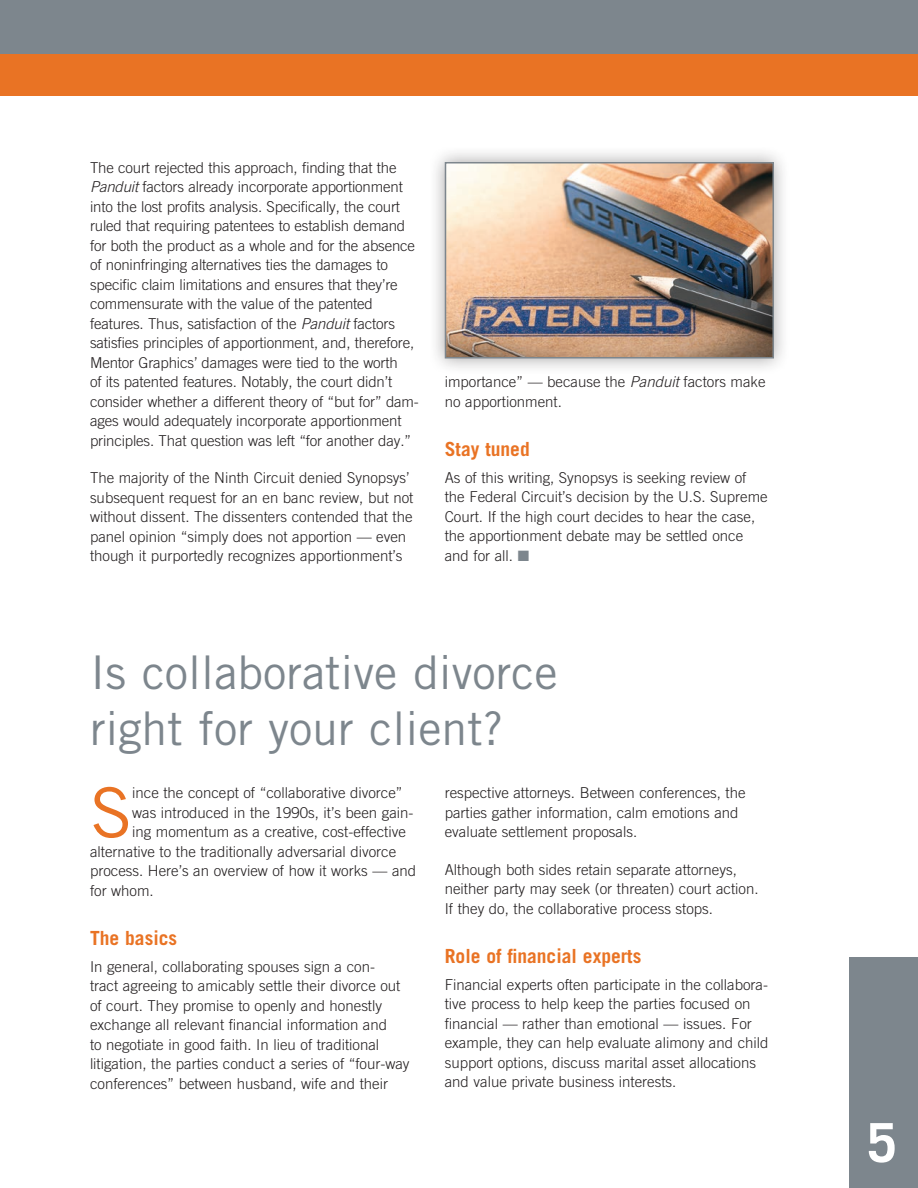
<style>
.page{position:relative;width:918px;height:1188px;background:#fff}
.page>*{position:absolute;margin:0;border:0;box-sizing:border-box;transform-origin:0 0}
.t1{font:69px "Trade Gothic LT Std";color:#e97324}
.t2{font:700 54px "Trade Gothic LT Std";color:#fff}
.t3{font:46.5px/55.8px "Trade Gothic LT Std";color:#7d868d}
.t4{font:700 19.5px "Trade Gothic LT Std";color:#e97324}
.t5{font:300 15px/19.5px "Trade Gothic LT Std";color:#231f20}
.s1{font-style:italic}
.s2{color:#7d868d}
</style>
<div class="page">
<div style="left:849px;top:958px;width:69px;height:230px;background:#7d868d"></div>
<div style="left:0;top:0;width:918px;height:56px;background:#7d868d"></div>
<div style="left:0;top:54px;width:918px;height:41px;background:#e97324"></div>
<div style="left:428px;top:145px;width:362px;height:230px;background:#231f20;opacity:.4"></div>
<img style="left:448px;top:165px;width:323px;height:190px">
<div style="left:445px;top:162px;width:329px;height:196px;border:2px solid #7d868d"></div>
<p class="t5" style="left:90px;top:158px;width:330px">The court rejected this approach, finding that the <span class="s1">Panduit</span> factors already incorporate apportionment into the lost profits analysis. Specifically, the court ruled that requiring patentees to establish demand for both the product as a whole and for the absence of noninfringing alternatives ties the damages to specific claim limitations and ensures that they’re commensurate with the value of the patented features. Thus, satisfaction of the <span class="s1">Panduit</span> factors satisfies principles of apportionment, and, therefore, Mentor Graphics’ damages were tied to the worth<br>of its patented features. Notably, the court didn’t consider whether a different theory of “but for” dam&shy;ages would adequately incorporate apportionment principles. That question was left “for another day.”</p>
<p class="t5" style="left:90px;top:468px;width:325px">The majority of the Ninth Circuit denied Synopsys’ subsequent request for an en banc review, but not without dissent. The dissenters contended that the panel opinion “simply does not apportion — even though it purportedly recognizes apportionment’s</p>
<p class="t5" style="left:445px;top:372px;width:322px">importance” — because the <span class="s1">Panduit</span> factors make no apportionment.</p>
<h3 class="t4" style="left:445px;top:437px;width:87px">Stay tuned</h3>
<p class="t5" style="left:445px;top:467px;width:324px">As of this writing, Synopsys is seeking review of the Federal Circuit’s decision by the U.S. Supreme Court. If the high court decides to hear the case, the apportionment debate may be settled once and for all. <span class="s2">■</span></p>
<h3 class="t3" style="left:90px;top:644px;width:469px">Is collaborative divorce right for your client?</h3>
<h1 class="t1" style="left:90px;top:771px;width:44px">S</h1>
<p class="t5" style="left:132px;top:783px;width:272px">ince the concept of “collaborative divorce”</p>
<p class="t5" style="left:132px;top:803px;width:283px">was introduced in the 1990s, it’s been gain-</p>
<p class="t5" style="left:132px;top:822px;width:275px">ing momentum as a creative, cost-effective</p>
<p class="t5" style="left:90px;top:842px;width:308px">alternative to the traditionally adversarial divorce</p>
<p class="t5" style="left:90px;top:861px;width:328px">process. Here’s an overview of how it works — and</p>
<p class="t5" style="left:90px;top:881px;width:65px">for whom.</p>
<h3 class="t4" style="left:90px;top:926px;width:89px">The basics</h3>
<p class="t5" style="left:90px;top:956px;width:321px">In general, collaborating spouses sign a con-<br>tract agreeing to amicably settle their divorce out of court. They promise to openly and honestly exchange all relevant financial information and<br>to negotiate in good faith. In lieu of traditional litigation, the parties conduct a series of “four-way conferences” between husband, wife and their</p>
<p class="t5" style="left:445px;top:783px;width:302px">respective attorneys. Between conferences, the parties gather information, calm emotions and evaluate settlement proposals.</p>
<p class="t5" style="left:445px;top:860px;width:315px">Although both sides retain separate attorneys, neither party may seek (or threaten) court action.<br>If they do, the collaborative process stops.</p>
<h3 class="t4" style="left:445px;top:944px;width:198px">Role of financial experts</h3>
<p class="t5" style="left:445px;top:974px;width:325px">Financial experts often participate in the collabora&shy;tive process to help keep the parties focused on financial — rather than emotional — issues. For example, they can help evaluate alimony and child support options, discuss marital asset allocations and value private business interests.</p>
<h2 class="t2" style="left:867px;top:1110px;width:32px">5</h2>
</div>
